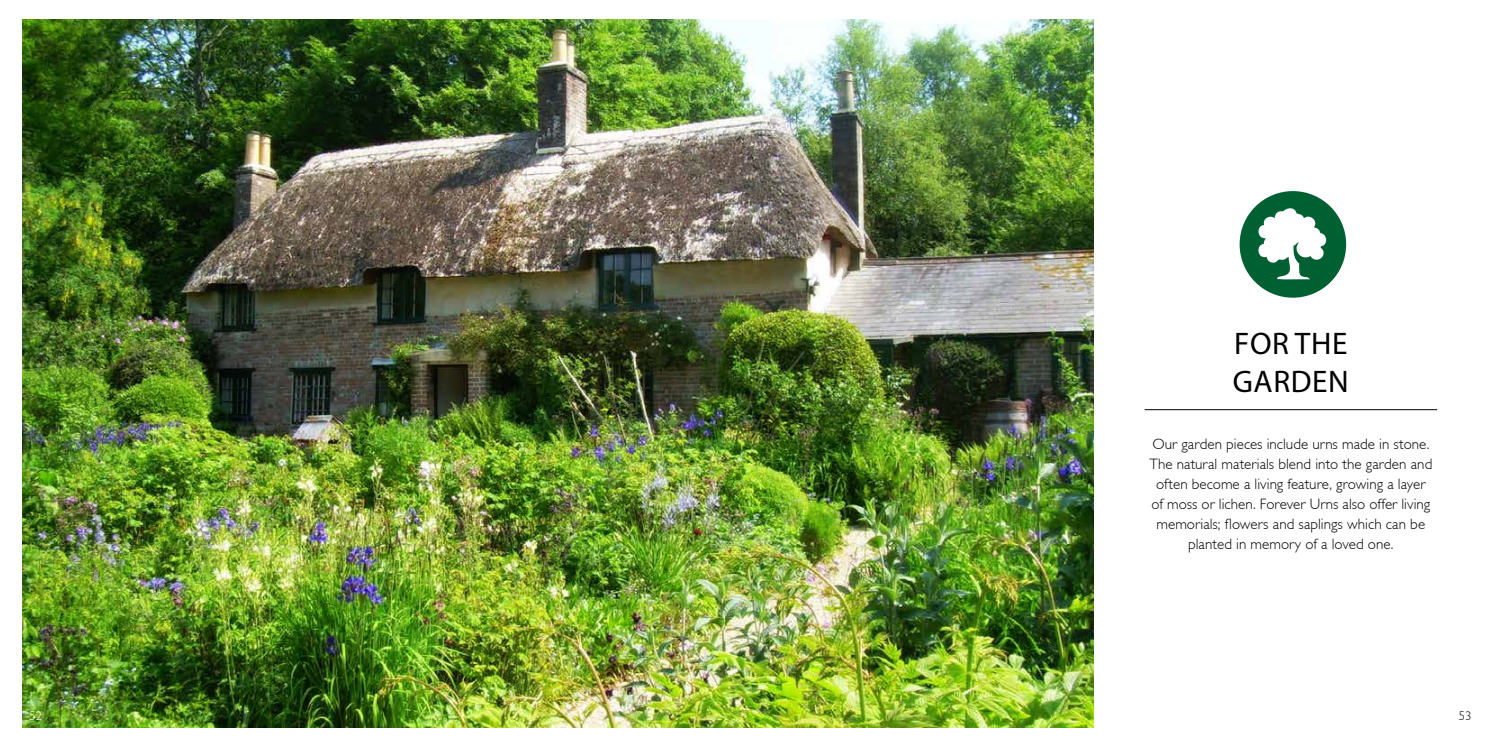
<style>
.page{position:relative;width:1489px;height:745px;background:#fff}
.page>*{position:absolute;margin:0;border:0;box-sizing:border-box;transform-origin:0 0}
.t1{font:31.25px/37.5px "Myriad Pro";letter-spacing:.02em;color:#000}
.t2{font:300 15px/20px "Gill Sans";color:#000;text-align:center}
.t3{font:300 12.5px "Gill Sans";color:#fff}
.t4{font:300 12.5px "Gill Sans";color:#000}
</style>
<div class="page">
<hr style="left:1144px;top:409px;width:292px;height:1px;background:#000">
<img style="left:22px;top:19px;width:1070px;height:707px">
<svg style="left:1237px;top:189px;width:110px;height:110px;fill:#006032"></svg>
<div style="left:1235px;top:187px;width:114px;height:114px;border:3px solid #fff;border-radius:50%"></div>
<svg style="left:1255px;top:207px;width:73px;height:72px"></svg>
<h1 class="t1" style="left:1232px;top:324px;width:117px">FOR THE<br>GARDEN</h1>
<p class="t2" style="left:1149px;top:433px;width:284px">Our garden pieces include urns made in stone.<br>The natural materials blend into the garden and often become a living feature, growing a layer of moss or lichen. Forever Urns also offer living memorials; flowers and saplings which can be planted in memory of a loved one.</p>
<p class="t3" style="left:30px;top:708px;width:14px">52</p>
<p class="t4" style="left:1458px;top:708px;width:14px">53</p>
</div>
